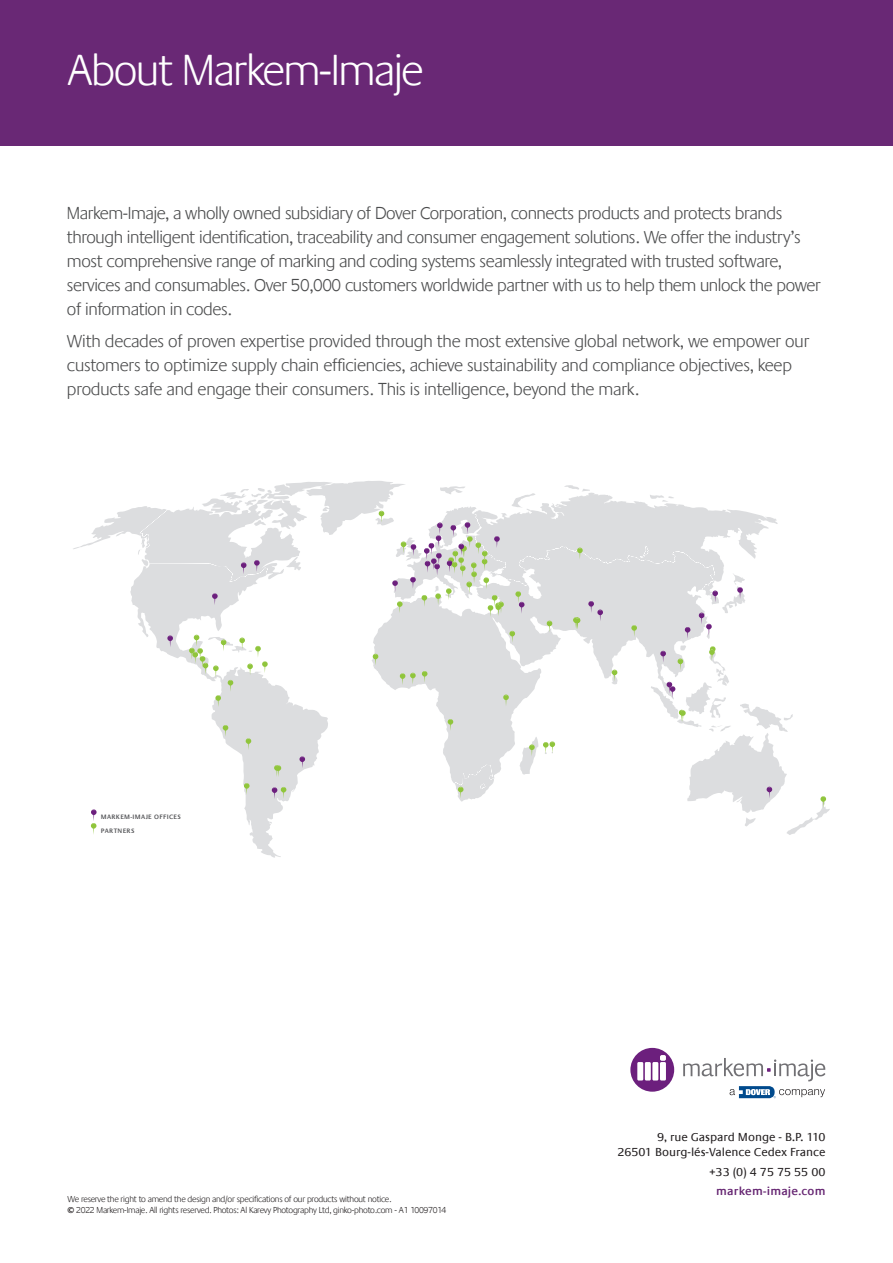
<style>
.page{position:relative;width:893px;height:1263px;background:#fff}
.page>*{position:absolute;margin:0;border:0;box-sizing:border-box;transform-origin:0 0}
.t1{font:300 45px "Praxis LT";letter-spacing:-.03em;color:#fff}
.t2{font:300 18px/24px "Praxis LT";letter-spacing:-.02em;color:#4b4c4d}
.t3{font:12px/14.4px "Praxis LT";color:#231f20;text-align:right}
.t4{font:600 12px "Praxis LT";letter-spacing:.02em;color:#672773}
.t5{font:300 9px/10.8px "Praxis LT";letter-spacing:-.025em;color:#231f20}
.t6{font:600 6.6px/14.2px "Praxis LT";letter-spacing:.05em;color:#555659}
.s1{font-weight:700}
</style>
<div class="page">
<svg style="left:73px;top:481px;width:757px;height:377px"></svg>
<svg style="left:547px;top:621px;width:5px;height:5px"></svg>
<svg style="left:509px;top:631px;width:6px;height:5px"></svg>
<svg style="left:577px;top:548px;width:6px;height:5px"></svg>
<svg style="left:631px;top:625px;width:6px;height:6px"></svg>
<svg style="left:612px;top:670px;width:5px;height:5px"></svg>
<svg style="left:678px;top:658px;width:5px;height:6px"></svg>
<svg style="left:709px;top:646px;width:6px;height:9px"></svg>
<svg style="left:820px;top:796px;width:6px;height:6px"></svg>
<svg style="left:679px;top:710px;width:7px;height:6px"></svg>
<svg style="left:503px;top:694px;width:6px;height:6px"></svg>
<svg style="left:448px;top:719px;width:5px;height:6px"></svg>
<svg style="left:529px;top:744px;width:6px;height:6px"></svg>
<svg style="left:543px;top:741px;width:12px;height:13px"></svg>
<svg style="left:458px;top:787px;width:5px;height:5px"></svg>
<svg style="left:422px;top:671px;width:5px;height:5px"></svg>
<svg style="left:400px;top:673px;width:16px;height:6px"></svg>
<svg style="left:373px;top:654px;width:5px;height:5px"></svg>
<svg style="left:397px;top:601px;width:6px;height:6px"></svg>
<svg style="left:379px;top:511px;width:5px;height:5px"></svg>
<svg style="left:247px;top:663px;width:6px;height:6px"></svg>
<svg style="left:223px;top:725px;width:5px;height:5px"></svg>
<svg style="left:215px;top:695px;width:6px;height:6px"></svg>
<svg style="left:228px;top:680px;width:5px;height:5px"></svg>
<svg style="left:246px;top:738px;width:5px;height:6px"></svg>
<svg style="left:255px;top:646px;width:6px;height:5px"></svg>
<svg style="left:262px;top:661px;width:6px;height:6px"></svg>
<svg style="left:239px;top:637px;width:6px;height:6px"></svg>
<svg style="left:189px;top:635px;width:37px;height:36px"></svg>
<svg style="left:244px;top:783px;width:6px;height:6px"></svg>
<svg style="left:274px;top:765px;width:7px;height:6px"></svg>
<svg style="left:167px;top:635px;width:6px;height:6px"></svg>
<svg style="left:254px;top:560px;width:6px;height:6px"></svg>
<svg style="left:241px;top:562px;width:5px;height:6px"></svg>
<svg style="left:212px;top:593px;width:6px;height:6px"></svg>
<svg style="left:401px;top:541px;width:15px;height:9px"></svg>
<svg style="left:410px;top:577px;width:6px;height:5px"></svg>
<svg style="left:392px;top:580px;width:6px;height:6px"></svg>
<svg style="left:272px;top:787px;width:14px;height:6px"></svg>
<svg style="left:299px;top:756px;width:6px;height:6px"></svg>
<svg style="left:515px;top:591px;width:9px;height:16px"></svg>
<svg style="left:588px;top:601px;width:15px;height:14px"></svg>
<svg style="left:667px;top:682px;width:8px;height:10px"></svg>
<svg style="left:660px;top:651px;width:6px;height:5px"></svg>
<svg style="left:685px;top:627px;width:5px;height:5px"></svg>
<svg style="left:699px;top:613px;width:5px;height:5px"></svg>
<svg style="left:737px;top:587px;width:6px;height:6px"></svg>
<svg style="left:712px;top:590px;width:6px;height:6px"></svg>
<svg style="left:706px;top:624px;width:6px;height:5px"></svg>
<svg style="left:767px;top:787px;width:5px;height:5px"></svg>
<svg style="left:91px;top:823px;width:5px;height:6px"></svg>
<svg style="left:91px;top:809px;width:6px;height:6px"></svg>
<svg style="left:573px;top:617px;width:7px;height:6px"></svg>
<svg style="left:422px;top:522px;width:82px;height:89px"></svg>
<div style="left:0;top:0;width:893px;height:145px;background:#692875"></div>
<svg style="left:630px;top:1048px;width:44px;height:44px"></svg>
<svg style="left:683px;top:1058px;width:142px;height:40px"></svg>
<h1 class="t1" style="left:68px;top:45px;width:357px">About Markem-Imaje</h1>
<p class="t2" style="left:67px;top:201px;width:755px">Markem-Imaje, a wholly owned subsidiary of Dover Corporation, connects products and protects brands through intelligent identification, traceability and consumer engagement solutions. We offer the industry’s most comprehensive range of marking and coding systems seamlessly integrated with trusted software, services and consumables. Over 50,000 customers worldwide partner with us to help them unlock the power of information in codes.</p>
<p class="t2" style="left:67px;top:330px;width:744px">With decades of proven expertise provided through the most extensive global network, we empower our customers to optimize supply chain efficiencies, achieve sustainability and compliance objectives, keep products safe and engage their consumers. This is intelligence, beyond the mark.</p>
<p class="t6" style="left:101px;top:810px;width:81px">MARKEM-IMAJE OFFICES<br>PARTNERS</p>
<p class="t5" style="left:68px;top:1194px;width:380px">We reserve the right to amend the design and/or specifications of our products without notice.<br><span class="s1">©</span> 2022 Markem-Imaje. All rights reserved. Photos: Al Karevy Photography Ltd, ginko-photo.com - A1 10097014</p>
<p class="t3" style="left:617px;top:1130px;width:210px">9, rue Gaspard Monge - B.P. 110<br>26501 Bourg-lés-Valence Cedex France</p>
<p class="t3" style="left:710px;top:1165px;width:117px">+33 (0) 4 75 75 55 00</p>
<p class="t4" style="left:716px;top:1185px;width:111px">markem-imaje.com</p>
</div>
